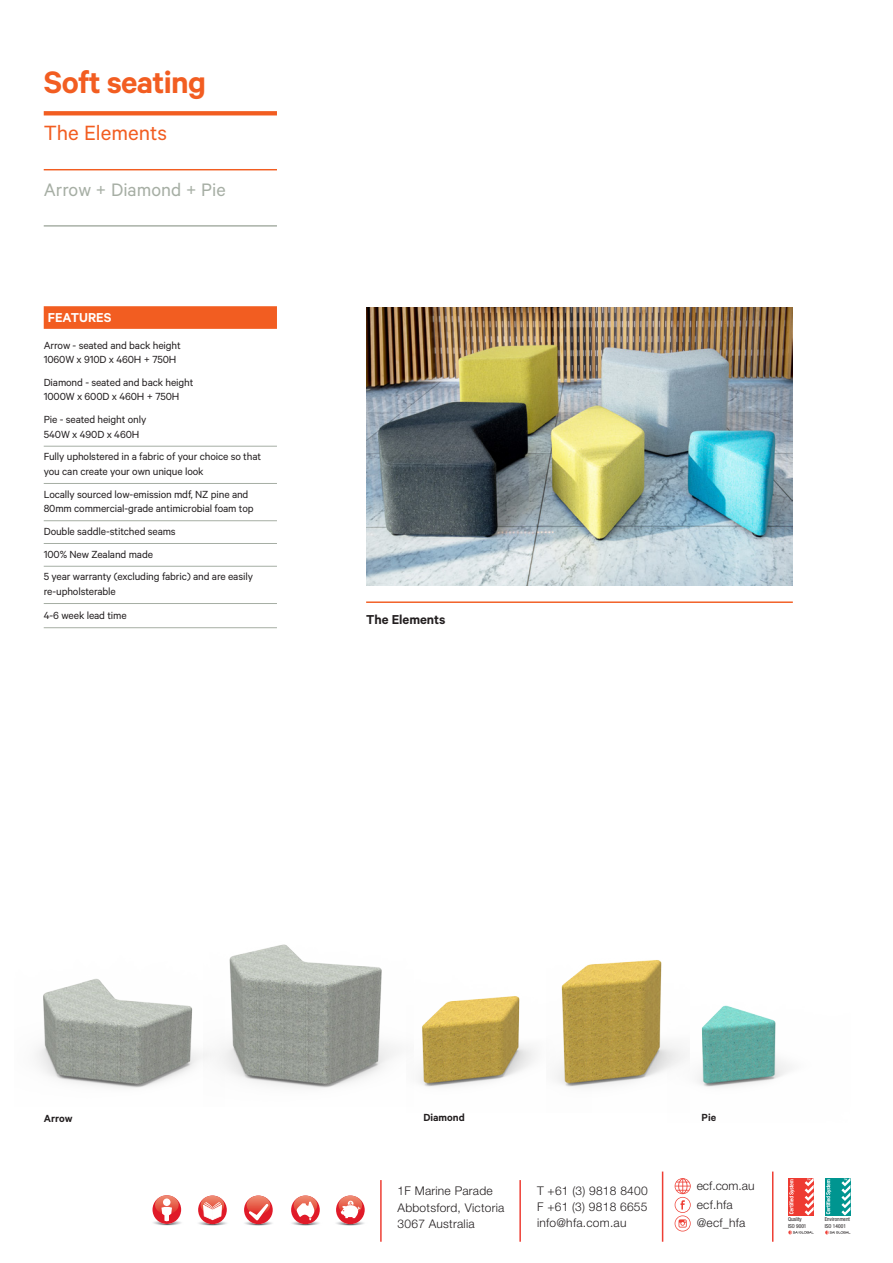
<style>
.page{position:relative;width:893px;height:1263px;background:#fff}
.page>*{position:absolute;margin:0;border:0;box-sizing:border-box;transform-origin:0 0}
.t1{font:600 34.8px "Calibre";letter-spacing:-.02em;color:#f25d21}
.t2{font:23.25px "Calibre";color:#f25d21}
.t3{font:20.4px "Calibre";color:#a6aea4}
.t4{font:600 14.55px "Calibre";color:#231f20}
.t5{font:600 14.55px "Calibre";color:#fff}
.t6{font:300 12px "Helvetica Neue";letter-spacing:.02em;color:#231f20}
.t7{font:11.55px/14.5px "Calibre";letter-spacing:-.01em;color:#231f20}
.t8{font:600 11.55px "Calibre";color:#231f20}
.t9{font:condensed 5.4px/6.6px "Helvetica Neue";color:#231f20}
</style>
<div class="page">
<svg style="left:44px;top:111px;width:233px;height:4px"></svg>
<hr style="left:44px;top:169px;width:233px;height:1px;background:#f25d21">
<hr style="left:44px;top:225px;width:233px;height:2px;background:#a6aea4">
<img style="left:366px;top:308px;width:427px;height:278px">
<div style="left:44px;top:306px;width:233px;height:23px;background:#f25d21"></div>
<hr style="left:44px;top:446px;width:233px;height:1px;background:#a6aea4">
<hr style="left:44px;top:483px;width:233px;height:1px;background:#a6aea4">
<hr style="left:44px;top:520px;width:233px;height:1px;background:#a6aea4">
<hr style="left:44px;top:543px;width:233px;height:1px;background:#a6aea4">
<hr style="left:44px;top:566px;width:233px;height:1px;background:#a6aea4">
<hr style="left:44px;top:603px;width:233px;height:1px;background:#a6aea4">
<hr style="left:44px;top:627px;width:233px;height:1px;background:#a6aea4">
<hr style="left:366px;top:601px;width:427px;height:2px;background:#f25d21">
<img style="left:225px;top:944px;width:171px;height:144px">
<img style="left:36px;top:978px;width:189px;height:110px">
<img style="left:419px;top:996px;width:117px;height:91px">
<img style="left:555px;top:960px;width:112px;height:127px">
<img style="left:667px;top:1005px;width:123px;height:82px">
<div style="left:788px;top:1177px;width:26px;height:38px;background:#ee3b32"></div>
<svg style="left:789px;top:1179px;width:5px;height:35px"></svg>
<svg style="left:805px;top:1177px;width:9px;height:38px"></svg>
<svg style="left:788px;top:1230px;width:26px;height:4px"></svg>
<div style="left:825px;top:1177px;width:25px;height:38px;background:#009590"></div>
<svg style="left:826px;top:1179px;width:5px;height:35px"></svg>
<svg style="left:841px;top:1177px;width:9px;height:38px"></svg>
<svg style="left:825px;top:1230px;width:25px;height:4px"></svg>
<svg style="left:675px;top:1178px;width:16px;height:53px"></svg>
<hr style="left:519px;top:1180px;width:2px;height:62px;background:#ee3e34">
<hr style="left:380px;top:1180px;width:2px;height:62px;background:#ee3e34">
<hr style="left:772px;top:1171px;width:1px;height:71px;background:#ee3e34">
<hr style="left:662px;top:1171px;width:1px;height:71px;background:#ee3e34">
<img style="left:336px;top:1219px;width:28px;height:7px">
<svg style="left:336px;top:1195px;width:29px;height:29px"></svg>
<img style="left:339px;top:1195px;width:23px;height:19px">
<svg style="left:341px;top:1196px;width:19px;height:22px"></svg>
<img style="left:292px;top:1219px;width:27px;height:7px">
<svg style="left:291px;top:1195px;width:29px;height:29px"></svg>
<img style="left:294px;top:1195px;width:23px;height:19px">
<svg style="left:297px;top:1196px;width:17px;height:24px"></svg>
<img style="left:244px;top:1219px;width:28px;height:7px">
<svg style="left:244px;top:1195px;width:29px;height:29px"></svg>
<img style="left:247px;top:1195px;width:23px;height:19px">
<svg style="left:249px;top:1204px;width:19px;height:16px"></svg>
<img style="left:153px;top:1219px;width:74px;height:7px">
<svg style="left:198px;top:1195px;width:29px;height:29px"></svg>
<img style="left:201px;top:1199px;width:23px;height:15px">
<svg style="left:203px;top:1195px;width:19px;height:25px"></svg>
<div style="left:153px;top:1195px;width:28px;height:29px;background:#e01a28;border-radius:50%"></div>
<img style="left:155px;top:1195px;width:24px;height:18px">
<div style="left:163px;top:1198px;width:7px;height:8px;background:#fff;border-radius:50%"></div>
<svg style="left:161px;top:1207px;width:11px;height:14px"></svg>
<svg style="left:187px;top:1221px;width:6px;height:3px"></svg>
<p class="t1" style="left:44px;top:62px;width:164px">Soft seating</p>
<p class="t2" style="left:44px;top:119px;width:125px">The Elements</p>
<p class="t3" style="left:44px;top:178px;width:183px">Arrow + Diamond + Pie</p>
<p class="t5" style="left:48px;top:308px;width:65px">FEATURES</p>
<p class="t7" style="left:44px;top:337px;width:139px">Arrow - seated and back height<br>1060W x 910D x 460H + 750H</p>
<p class="t7" style="left:44px;top:374px;width:151px">Diamond - seated and back height<br>1000W x 600D x 460H + 750H</p>
<p class="t7" style="left:44px;top:412px;width:104px">Pie - seated height only<br>540W x 490D x 460H</p>
<p class="t7" style="left:44px;top:449px;width:219px">Fully upholstered in a fabric of your choice so that you can create your own unique look</p>
<p class="t7" style="left:44px;top:486px;width:211px">Locally sourced low-emission mdf, NZ pine and<br>80mm commercial-grade antimicrobial foam top</p>
<p class="t7" style="left:44px;top:519px;width:211px;line-height:22.8px">Double saddle-stitched seams<br>100% New Zealand made<br>5 year warranty (excluding fabric) and are easily</p>
<p class="t7" style="left:44px;top:579px;width:85px;line-height:24.2px">re-upholsterable<br>4-6 week lead time</p>
<p class="t4" style="left:366px;top:610px;width:81px">The Elements</p>
<p class="t8" style="left:44px;top:1111px;width:30px">Arrow</p>
<p class="t8" style="left:423px;top:1110px;width:43px">Diamond</p>
<p class="t8" style="left:702px;top:1110px;width:16px">Pie</p>
<p class="t6" style="left:398px;top:1184px;width:97px">1F Marine Parade</p>
<p class="t6" style="left:398px;top:1200px;width:108px">Abbotsford, Victoria</p>
<p class="t6" style="left:398px;top:1216px;width:79px">3067 Australia</p>
<p class="t6" style="left:537px;top:1183px;width:112px">T +61 (3) 9818 8400</p>
<p class="t6" style="left:537px;top:1200px;width:112px">F +61 (3) 9818 6655</p>
<p class="t6" style="left:537px;top:1216px;width:91px">info@hfa.com.au</p>
<p class="t6" style="left:697px;top:1178px;width:59px">ecf.com.au</p>
<p class="t6" style="left:697px;top:1197px;width:38px">ecf.hfa</p>
<p class="t6" style="left:697px;top:1216px;width:50px">@ecf_hfa</p>
<p class="t9" style="left:788px;top:1216px;width:20px">Quality<br>ISO 9001</p>
<p class="t9" style="left:825px;top:1216px;width:27px">Environment<br>ISO 14001</p>
</div>
